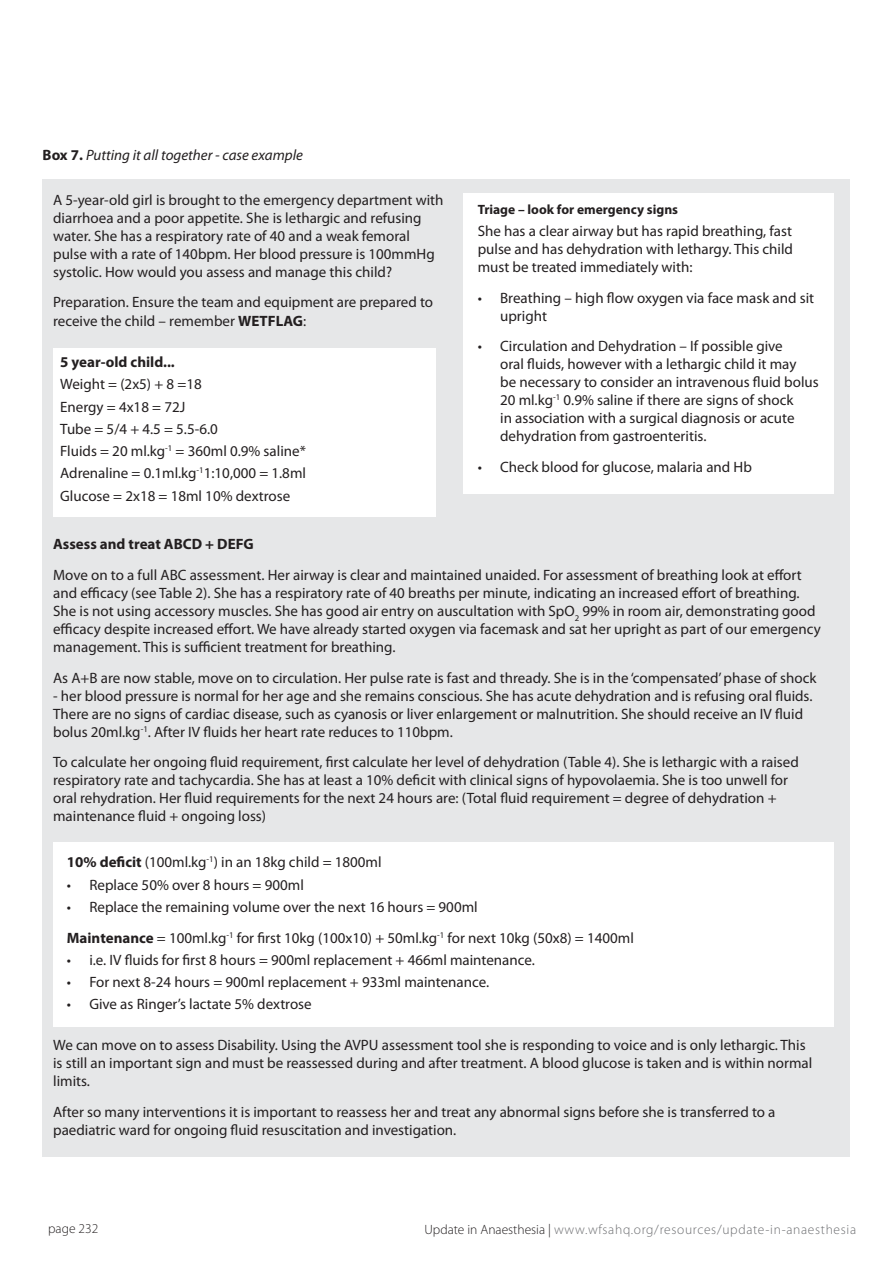
<style>
.page{position:relative;width:893px;height:1263px;background:#fff}
.page>*{position:absolute;margin:0;border:0;box-sizing:border-box;transform-origin:0 0}
.t1{font:15px/18px "Myriad Pro";color:#231f20}
.t2{font:700 15px "Myriad Pro";color:#231f20}
.t3{font:italic 15px "Myriad Pro";color:#231f20}
.t4{font:300 13.5px "Myriad Pro";letter-spacing:.05em;color:#6d6e71}
.t5{font:700 13.5px "Myriad Pro";color:#231f20}
.t6{font:300 13.5px "Myriad Pro";color:#231f20}
.s1{font-weight:700;font-style:normal}
.s2{font-weight:700}
.s3{font-weight:400}
.s4{color:#231f20}
</style>
<div class="page">
<div style="left:43px;top:179px;width:807px;height:978px;background:#e6e7e8"></div>
<div style="left:463px;top:193px;width:370px;height:301px;background:#fff"></div>
<div style="left:53px;top:349px;width:383px;height:168px;background:#fff"></div>
<div style="left:53px;top:842px;width:780px;height:185px;background:#fff"></div>
<p class="t3" style="left:43px;top:146px;width:262px"><span class="s1">Box 7.</span> Putting it all together - case example</p>
<p class="t1" style="left:53px;top:190px;width:392px">A 5-year-old girl is brought to the emergency department with diarrhoea and a poor appetite. She is lethargic and refusing water. She has a respiratory rate of 40 and a weak femoral pulse with a rate of 140bpm. Her blood pressure is 100mmHg systolic. How would you assess and manage this child?</p>
<p class="t1" style="left:53px;top:293px;width:381px">Preparation. Ensure the team and equipment are prepared to receive the child – remember <span class="s2">WET</span></p>
<p class="t5" style="left:478px;top:200px;width:202px">Triage – look for emergency signs</p>
<p class="t1" style="left:478px;top:221px;width:317px;text-align:justify">She has a clear airway but has rapid breathing, fast pulse and has dehydration with lethargy. This child must be treated immediately with:</p>
<p class="t1" style="left:500px;top:288px;width:315px;text-indent:-22px">• Breathing – high flow oxygen via face mask and sit upright</p>
<p class="t1" style="left:500px;top:337px;width:320px;text-indent:-22px">• Circulation and Dehydration – If possible give<br>oral fluids, however with a lethargic child it may<br>be necessary to consider an intravenous fluid bolus 20 ml.kg<sup>-1</sup> 0.9% saline if there are signs of shock<br>in association with a surgical diagnosis or acute dehydration from gastroenteritis.</p>
<p class="t1" style="left:478px;top:458px;width:276px">• Check blood for glucose, malaria and Hb</p>
<p class="t2" style="left:268px;top:311px;width:40px">FLAG<span class="s3">:</span></p>
<p class="t2" style="left:60px;top:352px;width:116px">5 year-old child...</p>
<p class="t1" style="left:60px;top:373px;width:247px;line-height:22.2px">Weight = (2x5) + 8 =18<br>Energy = 4x18 = 72J<br>Tube = 5/4 + 4.5 = 5.5-6.0<br>Fluids = 20 ml.kg<sup>-1</sup> = 360ml 0.9% saline*<br>Adrenaline = 0.1ml.kg<sup>-1</sup>1:10,000 = 1.8ml<br>Glucose = 2x18 = 18ml 10% dextrose</p>
<p class="t2" style="left:53px;top:534px;width:202px">Assess and treat ABCD + DE FG</p>
<p class="t1" style="left:53px;top:566px;width:769px">Move on to a full ABC assessment. Her airway is clear and maintained unaided. For assessment of breathing look at effort and efficacy (see Table 2). She has a respiratory rate of 40 breaths per minute, indicating an increased effort of breathing.<br>She is not using accessory muscles. She has good air entry on auscultation with SpO<sub>2</sub> 99% in room air, demonstrating good efficacy despite increased effort. We have already started oxygen via facemask and sat her upright as part of our emergency management. This is sufficient treatment for breathing.</p>
<p class="t1" style="left:53px;top:668px;width:765px">As A+B are now stable, move on to circulation. Her pulse rate is fast and thready. She is in the ‘compensated’ phase of shock</p>
<p class="t1" style="left:53px;top:686px;width:761px">- her blood pressure is normal for her age and she remains conscious. She has acute dehydration and is refusing oral fluids.<br>There are no signs of cardiac disease, such as cyanosis or liver enlargement or malnutrition. She should receive an IV fluid bolus 20ml.kg<sup>-1</sup>. After IV fluids her heart rate reduces to 110bpm.</p>
<p class="t1" style="left:53px;top:753px;width:747px">To calculate her ongoing fluid requirement, first calculate her level of dehydration (Table 4). She is lethargic with a raised respiratory rate and tachycardia. She has at least a 10% deficit with clinical signs of hypovolaemia. She is too unwell for oral rehydration. Her fluid requirements for the next 24 hours are: (Total fluid requirement = degree of dehydration + maintenance fluid + ongoing loss)</p>
<p class="t1" style="left:67px;top:853px;width:316px"><span class="s2">10% deficit</span> (100ml.kg<sup>-1</sup>) in an 18kg child = 1800ml</p>
<p class="t1" style="left:67px;top:875px;width:238px">• Replace 50% over 8 hours = 900ml</p>
<p class="t1" style="left:67px;top:891px;width:568px;line-height:30.8px">• Replace the remaining volume over the next 16 hours = 900ml<br><span class="s2">Maintenance</span> = 100ml.kg<sup>-1</sup> for first 10kg (100x10) + 50ml.kg<sup>-1</sup> for next 10kg (50x8) = 1400ml</p>
<p class="t1" style="left:67px;top:950px;width:470px">• i.e. IV fluids for first 8 hours = 900ml replacement + 466ml maintenance.</p>
<p class="t1" style="left:67px;top:973px;width:424px">• For next 8-24 hours = 900ml replacement + 933ml maintenance.</p>
<p class="t1" style="left:67px;top:995px;width:246px">• Give as Ringer’s lactate 5% dextrose</p>
<p class="t1" style="left:53px;top:1036px;width:761px">We can move on to assess Disability. Using the AVPU assessment tool she is responding to voice and is only lethargic. This is still an important sign and must be reassessed during and after treatment. A blood glucose is taken and is within normal limits.</p>
<p class="t1" style="left:53px;top:1102px;width:724px">After so many interventions it is important to reassess her and treat any abnormal signs before she is transferred to a paediatric ward for ongoing fluid resuscitation and investigation.</p>
<p class="t6" style="left:48px;top:1221px;width:52px">page 232</p>
<p class="t4" style="left:424px;top:1221px;width:433px"><span class="s4">Update in Anaesthesia |</span> www.wfsahq.org/resources/update-in-anaesthesia</p>
</div>
